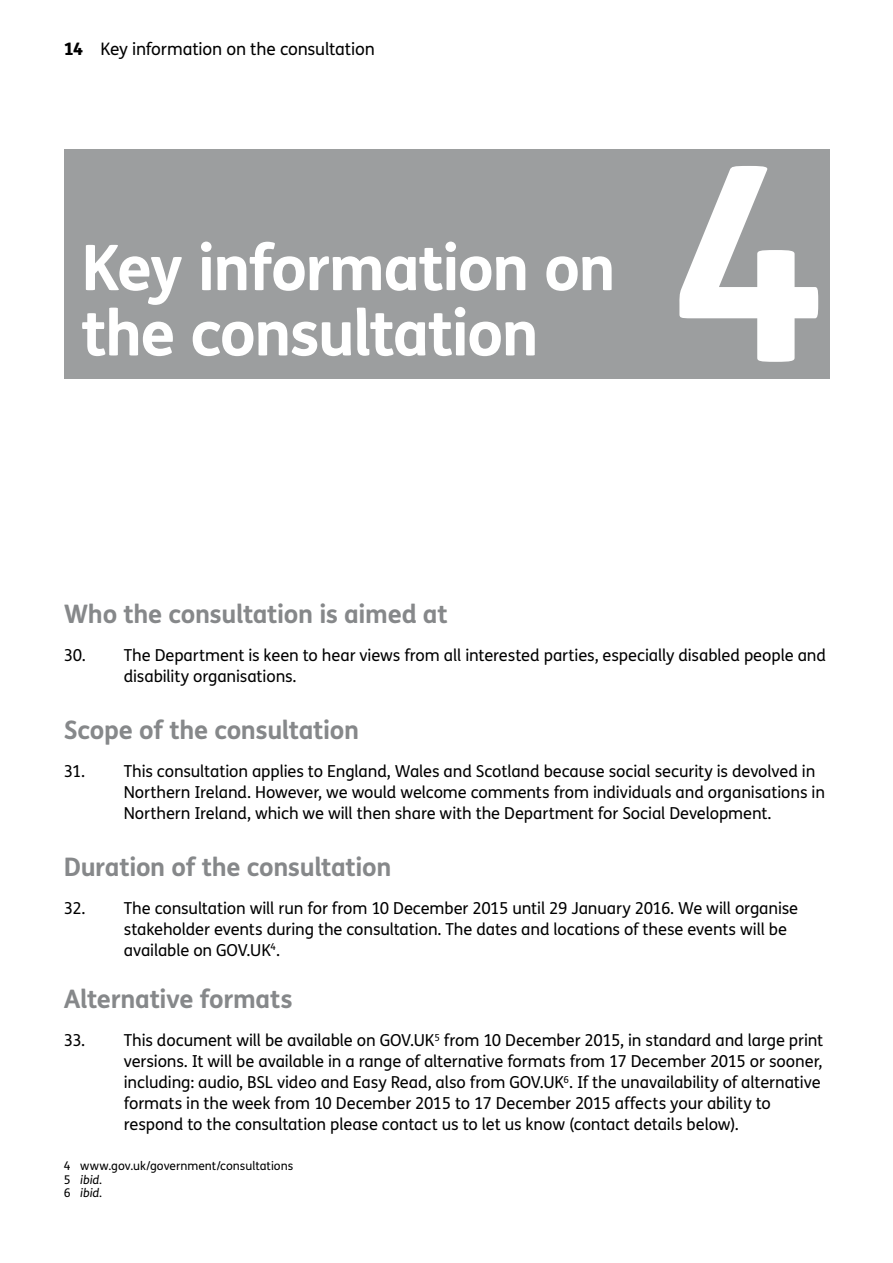
<style>
.page{position:relative;width:893px;height:1263px;background:#fff}
.page>*{position:absolute;margin:0;border:0;box-sizing:border-box;transform-origin:0 0}
.t1{font:700 272.1px "FS Me";color:#fff}
.t2{font:700 63px/65.2px "FS Me";letter-spacing:-.03em;color:#fff}
.t3{font:700 25.5px "FS Me";letter-spacing:-.015em;color:#86888a}
.t4{font:17.25px "FS Me";letter-spacing:-.01em;color:#000}
.Body_text{font:16.5px/21px "FS Me";letter-spacing:-.01em;color:#000}
.footnote{font:12px "FS Me";color:#000}
.footnote-2{font:italic 12px "FS Me";color:#000}
.s1{font-weight:800}
.s2{font-style:normal}
</style>
<div class="page">
<div style="left:64px;top:149px;width:766px;height:229px;background:#9c9e9f"></div>
<p class="t4" style="left:64px;top:38px;width:313px"><span class="s1">14</span> Key information on the consultation</p>
<h2 class="t2" style="left:81px;top:232px;width:536px">Key information on the consultation</h2>
<p class="t1" style="left:668px;top:55px;width:162px">4</p>
<h3 class="t3" style="left:64px;top:594px;width:385px">Who the consultation is aimed at</h3>
<p class="Body_text" style="left:124px;top:644px;width:704px;text-indent:-60px">30. The Department is keen to hear views from all interested parties, especially disabled people and disability organisations.</p>
<h3 class="t3" style="left:64px;top:710px;width:297px">Scope of the consultation</h3>
<p class="Body_text" style="left:124px;top:760px;width:703px;text-indent:-60px">31. This consultation applies to England, Wales and Scotland because social security is devolved in<br>Northern Ireland. However, we would welcome comments from individuals and organisations in<br>Northern Ireland, which we will then share with the Department for Social Development.</p>
<h3 class="t3" style="left:64px;top:847px;width:329px">Duration of the consultation</h3>
<p class="Body_text" style="left:124px;top:897px;width:676px;text-indent:-60px">32. The consultation will run for from 10 December 2015 until 29 January 2016. We will organise stakeholder events during the consultation. The dates and locations of these events will be available on GOV.UK<sup>4</sup>.</p>
<h3 class="t3" style="left:64px;top:979px;width:230px">Alternative formats</h3>
<p class="Body_text" style="left:124px;top:1029px;width:701px;text-indent:-60px">33. This document will be available on GOV.UK<sup>5</sup> from 10 December 2015, in standard and large print versions. It will be available in a range of alternative formats from 17 December 2015 or sooner, including: audio, BSL video and Easy Read, also from GOV.UK<sup>6</sup>. If the unavailability of alternative formats in the week from 10 December 2015 to 17 December 2015 affects your ability to respond to the consultation please contact us to let us know (contact details below).</p>
<p class="footnote" style="left:64px;top:1157px;width:231px">4 www.gov.uk/government/consultations</p>
<p class="footnote-2" style="left:64px;top:1171px;width:40px"><span class="s2">5</span> ibid<span class="s2">.</span></p>
<p class="footnote-2" style="left:64px;top:1184px;width:40px"><span class="s2">6</span> ibid<span class="s2">.</span></p>
</div>
